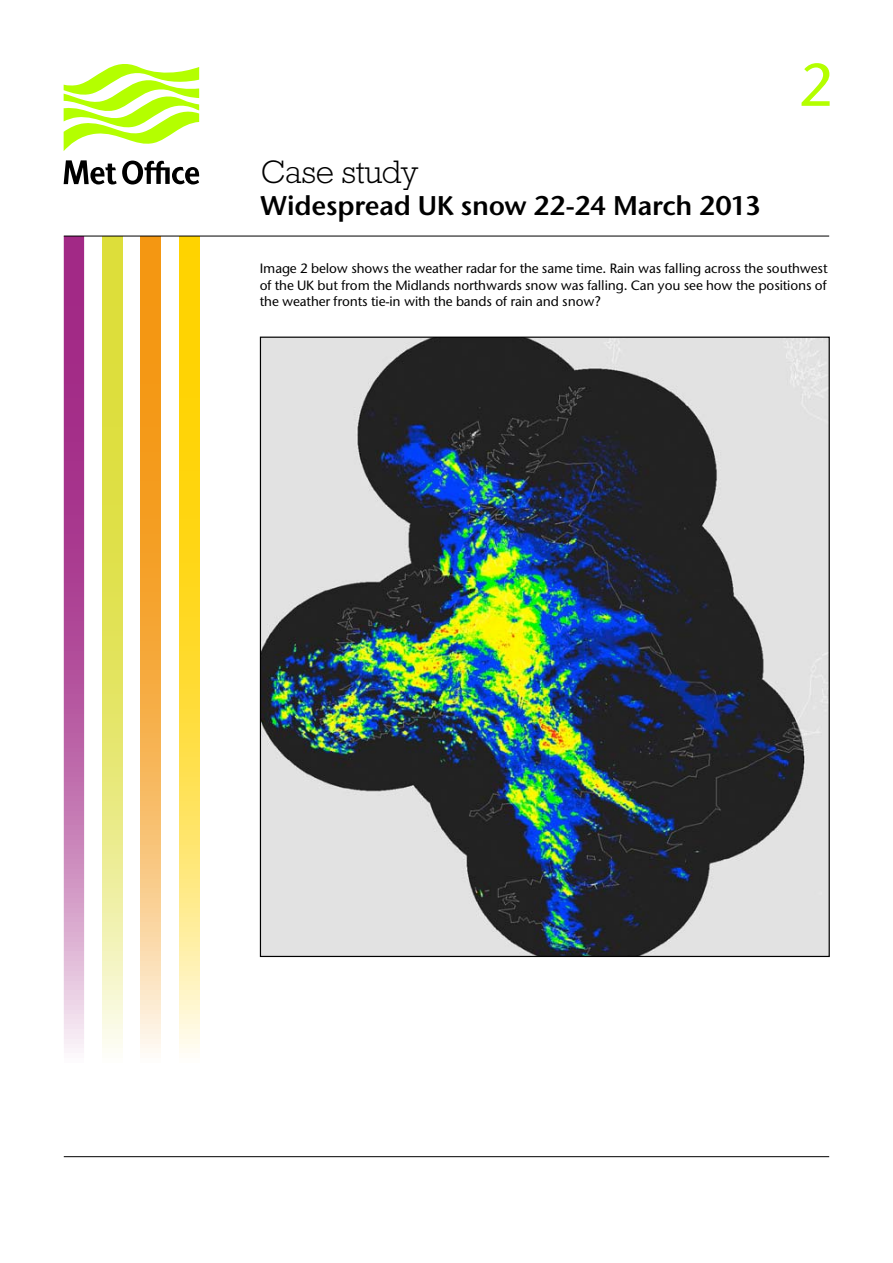
<style>
.page{position:relative;width:893px;height:1263px;background:#fff}
.page>*{position:absolute;margin:0;border:0;box-sizing:border-box;transform-origin:0 0}
.t1{font:500 60px "Stone Sans ITC";color:#b4ff00}
.t2{font:300 33px "Rockwell";letter-spacing:-.01em;color:#000}
.t3{font:27px "Stone Sans ITC Semi";letter-spacing:-.01em;color:#000}
.t4{font:500 13.5px/16.5px "Stone Sans ITC";letter-spacing:-.01em;color:#000;text-align:justify}
</style>
<div class="page">
<svg style="left:64px;top:237px;width:20px;height:816px;background:#ba61a5"></svg>
<svg style="left:102px;top:237px;width:21px;height:811px;background:#e5e66d"></svg>
<svg style="left:141px;top:237px;width:20px;height:816px;background:#f6b250"></svg>
<svg style="left:179px;top:237px;width:20px;height:816px;background:#ffde43"></svg>
<svg style="left:64px;top:160px;width:136px;height:24px"></svg>
<svg style="left:64px;top:64px;width:135px;height:87px"></svg>
<hr style="left:64px;top:236px;width:765px;height:1px;background:#000">
<hr style="left:64px;top:1156px;width:765px;height:1px;background:#000">
<img style="left:262px;top:339px;width:566px;height:616px">
<h2 class="t2" style="left:260px;top:153px;width:159px">Case study</h2>
<h3 class="t3" style="left:260px;top:189px;width:502px">Widespread UK snow 22-24 March 2013</h3>
<h1 class="t1" style="left:799px;top:48px;width:36px">2</h1>
<p class="t4" style="left:260px;top:260px;width:569px">Image 2 below shows the weather radar for the same time. Rain was falling across the southwest of the UK but from the Midlands northwards snow was falling. Can you see how the positions of the weather fronts tie-in with the bands of rain and snow?</p>
</div>
